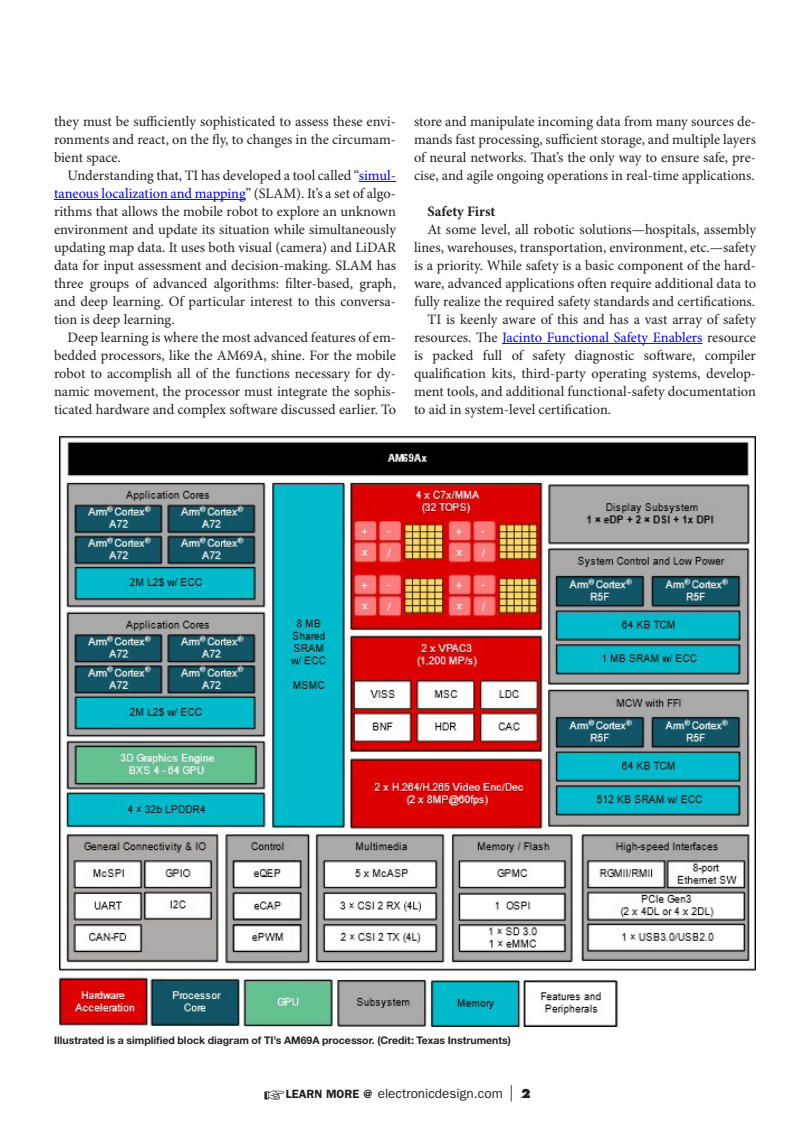
<style>
.page{position:relative;width:810px;height:1134px;background:#fff}
.page>*{position:absolute;margin:0;border:0;box-sizing:border-box;transform-origin:0 0}
.t1{font:14.4px/18px "Minion Pro";color:#231f20;text-align:justify}
.t2{font:700 14.4px "Minion Pro";letter-spacing:-.005em;color:#231f20}
.t3{font:13.5px "ITC Franklin Gothic Std";color:#231f20}
.captions{font:700 10.5px "Helvetica Neue LT Std";color:#231f20}
.s1{color:#00f}
.s2{font-weight:600;font-size:12px}
.s3{font-family:"Futura Std";font-weight:300;font-size:16.5px}
.s4{font-family:"Futura Std";font-weight:800;font-size:12px}
</style>
<div class="page">
<hr style="left:359px;top:181px;width:37px;height:1px;background:#00f">
<hr style="left:54px;top:199px;width:192px;height:1px;background:#00f">
<hr style="left:502px;top:343px;width:200px;height:1px;background:#00f">
<img style="left:59px;top:437px;width:697px;height:589px">
<p class="t1" style="left:54px;top:113px;width:344px">they must be sufficiently sophisticated to assess these envi&shy;ronments and react, on the fly, to changes in the circumam&shy;bient space.</p>
<p class="t1" style="left:54px;top:167px;width:344px;text-indent:14px">Understanding that, TI has developed a tool called “<span class="s1">simul&shy;taneous localization and mapping</span>” (SLAM). It’s a set of algo&shy;rithms that allows the mobile robot to explore an unknown environment and update its situation while simultaneously updating map data. It uses both visual (camera) and LiDAR data for input assessment and decision-making. SLAM has three groups of advanced algorithms: filter-based, graph, and deep learning. Of particular interest to this conversa&shy;tion is deep learning.</p>
<p class="t1" style="left:54px;top:329px;width:344px;text-indent:14px">Deep learning is where the most advanced features of em&shy;bedded processors, like the AM69A, shine. For the mobile robot to accomplish all of the functions necessary for dy&shy;namic movement, the processor must integrate the sophis&shy;ticated hardware and complex software discussed earlier. To</p>
<p class="t1" style="left:414px;top:113px;width:344px">store and manipulate incoming data from many sources de&shy;mands fast processing, sufficient storage, and multiple layers of neural networks. That’s the only way to ensure safe, pre&shy;cise, and agile ongoing operations in real-time applications.</p>
<p class="t2" style="left:428px;top:203px;width:69px">Safety First</p>
<p class="t1" style="left:414px;top:221px;width:344px;text-indent:14px">At some level, all robotic solutions—hospitals, assembly lines, warehouses, transportation, environment, etc.—safety is a priority. While safety is a basic component of the hard&shy;ware, advanced applications often require additional data to fully realize the required safety standards and certifications.</p>
<p class="t1" style="left:414px;top:311px;width:344px;text-indent:14px">TI is keenly aware of this and has a vast array of safety resources. The <span class="s1">Jacinto Functional Safety Enablers</span> resource is packed full of safety diagnostic software, compiler qualification kits, third-party operating systems, develop&shy;ment tools, and additional functional-safety documentation to aid in system-level certification.</p>
<p class="captions" style="left:54px;top:1034px;width:458px">Illustrated is a simplified block diagram of TI’s AM69A processor. (Credit: Texas Instruments)</p>
<p class="t3" style="left:264px;top:1086px;width:268px">☞<span class="s2">LEARN MORE @</span> electronicdesign.com <span class="s3">|</span> <span class="s4">2</span></p>
</div>
